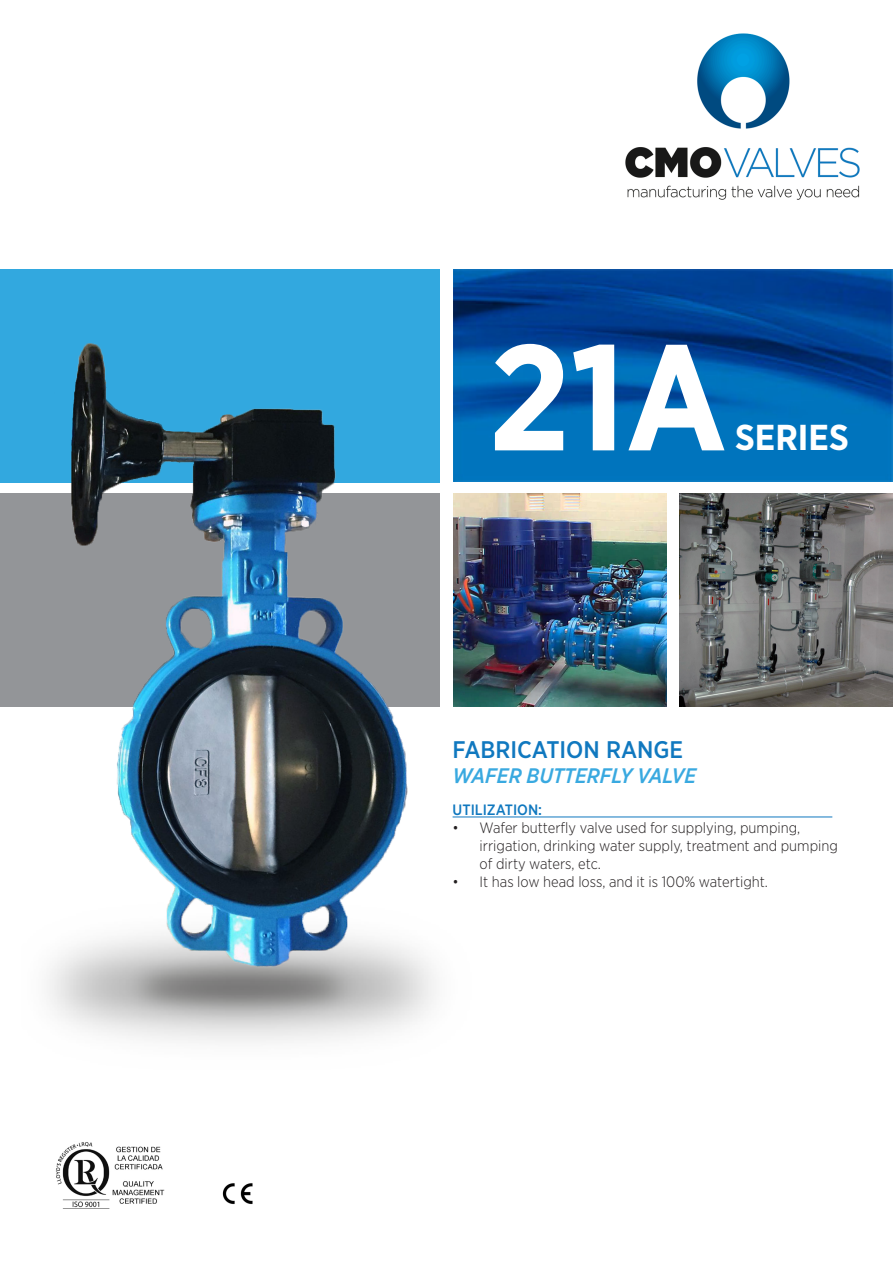
<style>
.page{position:relative;width:893px;height:1263px;background:#fff}
.page>*{position:absolute;margin:0;border:0;box-sizing:border-box;transform-origin:0 0}
.t1{font:700 150px "Gotham Narrow";color:#fff}
.t2{font:700 36px "Gotham Narrow";color:#fff}
.t3{font:500 24px "Gotham Narrow";color:#1078bf}
.t4{font:italic 500 21px "Gotham Narrow";color:#39a9e0}
.t5{font:300 15px/18px "Gotham Narrow";color:#231f20}
.t6{font:500 15px "Gotham Narrow";color:#1078bf}
</style>
<div class="page">
<img style="left:453px;top:269px;width:440px;height:213px">
<img style="left:625px;top:33px;width:235px;height:167px">
<div style="left:0;top:269px;width:440px;height:213px;background:#32a8df"></div>
<div style="left:0;top:493px;width:440px;height:213px;background:#939598"></div>
<img style="left:56px;top:1142px;width:109px;height:67px">
<img style="left:222px;top:1183px;width:31px;height:22px">
<hr style="left:453px;top:816px;width:379px;height:1px;background:#1078bf">
<img style="left:54px;top:343px;width:364px;height:634px">
<img style="left:453px;top:493px;width:214px;height:213px">
<img style="left:680px;top:493px;width:213px;height:213px">
<p class="t1" style="left:488px;top:301px;width:240px">21A</p>
<p class="t2" style="left:735px;top:415px;width:115px">SERIES</p>
<p class="t3" style="left:453px;top:734px;width:232px">FABRICATION RANGE</p>
<p class="t4" style="left:453px;top:762px;width:245px">WAFER BUTTERFLY VALVE</p>
<p class="t6" style="left:453px;top:801px;width:91px">UTILIZATION:</p>
<p class="t5" style="left:480px;top:819px;width:360px;text-indent:-27px">• Wafer butterfly valve used for supplying, pumping, irrigation, drinking water supply, treatment and pumping of dirty waters, etc.</p>
<p class="t5" style="left:453px;top:873px;width:317px">• It has low head loss, and it is 100% watertight.</p>
</div>
